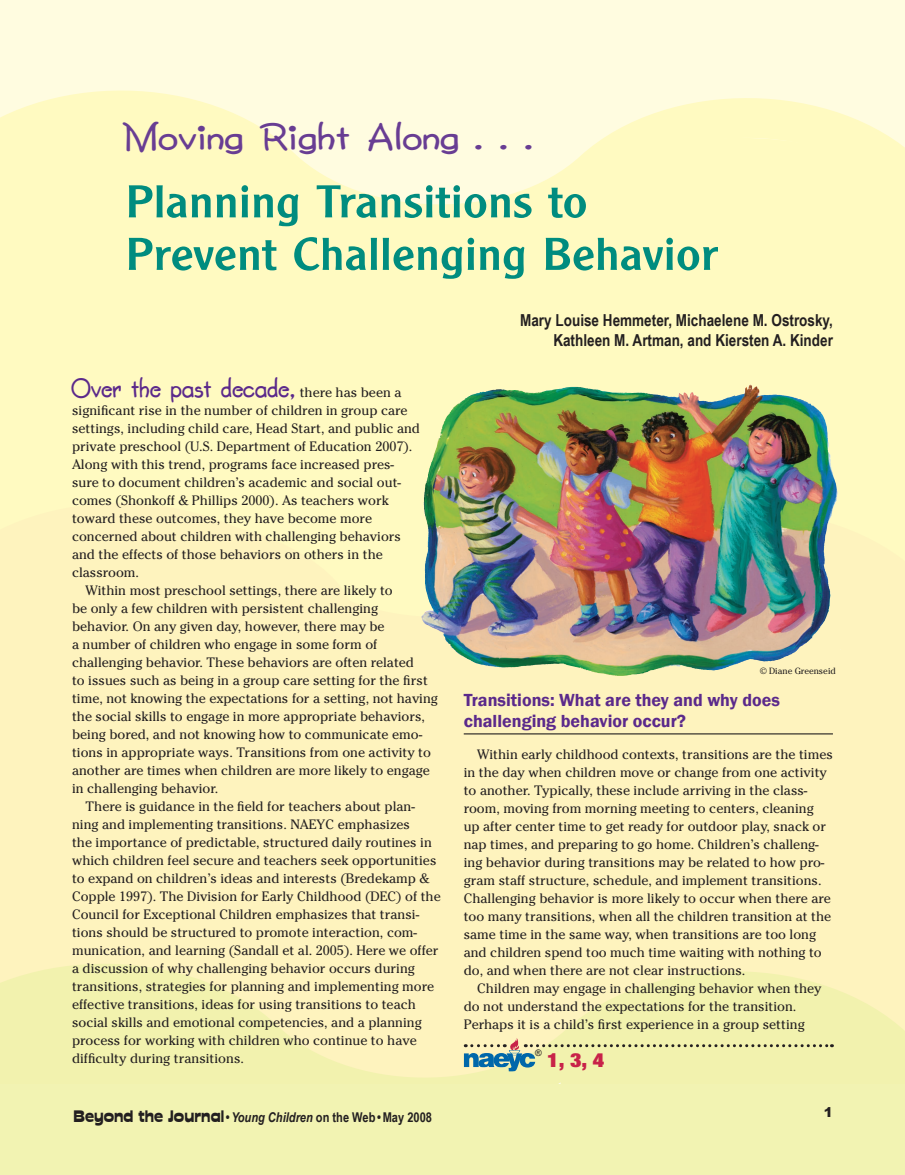
<style>
.page{position:relative;width:905px;height:1175px;background:#fff}
.page>*{position:absolute;margin:0;border:0;box-sizing:border-box;transform-origin:0 0}
.t1{font:48px/52.5px "Clearface Gothic Regular DTC";color:#008c7f;scale:1.15 1}
.t2{font:37.2px "Second Grader";letter-spacing:.025em;color:#683d93;scale:1.25 1}
.t3{font:27px "Second Grader";letter-spacing:.025em;color:#5b298b}
.t4{font:20.4px "Sans Extra Black Condensed DTC";color:#c82249;scale:1.14 1}
.t5{font:600 18px/21px "Franklin Gothic";color:#5b298b}
.t6{font:700 16.5px/19.5px "Arial Narrow";color:#231f20;text-align:right}
.t7{font:13.5px/18px "Cheltenham";color:#231f20}
.t8{font:700 13.5px "Arial Narrow";color:#231f20}
.t9{font:9px "Cheltenham";color:#231f20}
.t10{font:9px "Arial";color:#231f20}
.s1{font-family:"Cheltenham";font-size:13.5px;color:#231f20}
.s2{font-family:"Cuckoo";font-weight:400;font-size:16.5px}
.s3{font-style:italic}
</style>
<div class="page">
<div style="left:0;top:0;width:904px;height:229px;background:#fffce0"></div>
<div style="left:0;top:639px;width:904px;height:403px;background:#fef3be"></div>
<svg style="left:0;top:313px;width:904px;height:142px;background:#e6e3a9"></svg>
<div style="left:857px;top:422px;width:47px;height:33px;background:#fffac1"></div>
<img style="left:237px;top:420px;width:408px;height:210px;border-radius:50%">
<img style="left:0;top:455px;width:904px;height:213px">
<svg style="left:0;top:90px;width:891px;height:223px"></svg>
<div style="left:535px;top:138px;width:369px;height:210px;background:#fffac1"></div>
<div style="left:0;top:121px;width:340px;height:210px;background:#fffac1"></div>
<div style="left:0;top:515px;width:359px;height:153px;background:#fef3be"></div>
<img style="left:535px;top:520px;width:369px;height:156px">
<svg style="left:0;top:964px;width:904px;height:120px"></svg>
<div style="left:0;top:1084px;width:904px;height:90px;background:#f2f3b2"></div>
<svg style="left:464px;top:1037px;width:368px;height:34px;background:#dde1aa"></svg>
<hr style="left:464px;top:733px;width:368px;height:1px;background:#231f20">
<img style="left:523px;top:384px;width:226px;height:18px">
<h2 class="t2" style="left:124px;top:116px;width:329px">Moving Right Along . . .</h2>
<h1 class="t1" style="left:125px;top:175px;width:517px">Planning Transitions to<br>Prevent Challenging Behavior</h1>
<p class="t6" style="left:520px;top:310px;width:314px">Mary Louise Hemmeter, Michaelene M. Ostrosky,<br>Kathleen M. Artman, and Kiersten A. Kinder</p>
<h3 class="t3" style="left:72px;top:373px;width:331px">Over the past decade, <span class="s1">there has been a</span></h3>
<p class="t7" style="left:72px;top:401px;width:337px">significant rise in the number of children in group care</p>
<p class="t7" style="left:72px;top:419px;width:349px">settings, including child care, Head Start, and public and</p>
<p class="t7" style="left:72px;top:437px;width:342px">private preschool (U.S. Department of Education 2007).</p>
<p class="t7" style="left:72px;top:455px;width:323px">Along with this trend, programs face increased pres-</p>
<p class="t7" style="left:72px;top:473px;width:330px">sure to document children’s academic and social out-</p>
<p class="t7" style="left:72px;top:491px;width:318px">comes (Shonkoff &amp; Phillips 2000). As teachers work</p>
<p class="t7" style="left:72px;top:509px;width:301px">toward these outcomes, they have become more</p>
<p class="t7" style="left:72px;top:527px;width:330px">concerned about children with challenging behaviors</p>
<p class="t7" style="left:72px;top:545px;width:312px">and the effects of those behaviors on others in the</p>
<p class="t7" style="left:72px;top:563px;width:69px">classroom.</p>
<p class="t7" style="left:86px;top:581px;width:309px">Within most preschool settings, there are likely to</p>
<p class="t7" style="left:72px;top:599px;width:307px">be only a few children with persistent challenging</p>
<p class="t7" style="left:72px;top:617px;width:314px">behavior. On any given day, however, there may be</p>
<p class="t7" style="left:72px;top:635px;width:307px">a number of children who engage in some form of</p>
<p class="t7" style="left:72px;top:653px;width:343px">challenging behavior. These behaviors are often related</p>
<p class="t7" style="left:72px;top:671px;width:357px">to issues such as being in a group care setting for the first</p>
<p class="t7" style="left:72px;top:689px;width:367px">time, not knowing the expectations for a setting, not having</p>
<p class="t7" style="left:72px;top:707px;width:354px">the social skills to engage in more appropriate behaviors,</p>
<p class="t7" style="left:72px;top:725px;width:352px">being bored, and not knowing how to communicate emo-</p>
<p class="t7" style="left:72px;top:743px;width:360px">tions in appropriate ways. Transitions from one activity to</p>
<p class="t7" style="left:72px;top:761px;width:359px">another are times when children are more likely to engage</p>
<p class="t7" style="left:72px;top:779px;width:148px">in challenging behavior.</p>
<p class="t7" style="left:86px;top:797px;width:331px">There is guidance in the field for teachers about plan-</p>
<p class="t7" style="left:72px;top:815px;width:339px">ning and implementing transitions. NAEYC emphasizes</p>
<p class="t7" style="left:72px;top:833px;width:361px">the importance of predictable, structured daily routines in</p>
<p class="t7" style="left:72px;top:851px;width:366px">which children feel secure and teachers seek opportunities</p>
<p class="t7" style="left:72px;top:869px;width:358px">to expand on children’s ideas and interests (Bredekamp &amp;</p>
<p class="t7" style="left:72px;top:887px;width:370px">Copple 1997). The Division for Early Childhood (DEC) of the</p>
<p class="t7" style="left:72px;top:905px;width:349px">Council for Exceptional Children emphasizes that transi-</p>
<p class="t7" style="left:72px;top:923px;width:346px">tions should be structured to promote interaction, com-</p>
<p class="t7" style="left:72px;top:941px;width:368px">munication, and learning (Sandall et al. 2005). Here we offer</p>
<p class="t7" style="left:72px;top:959px;width:344px">a discussion of why challenging behavior occurs during</p>
<p class="t7" style="left:72px;top:977px;width:363px">transitions, strategies for planning and implementing more</p>
<p class="t7" style="left:72px;top:995px;width:345px">effective transitions, ideas for using transitions to teach</p>
<p class="t7" style="left:72px;top:1013px;width:351px">social skills and emotional competencies, and a planning</p>
<p class="t7" style="left:72px;top:1031px;width:346px">process for working with children who continue to have</p>
<p class="t7" style="left:72px;top:1049px;width:173px">difficulty during transitions.</p>
<p class="t8" style="left:74px;top:1107px;width:360px"><span class="s2">Beyond the Journal</span> • <span class="s3">Young Children</span> on the Web • May 2008</p>
<p class="t9" style="left:760px;top:665px;width:77px">© Diane Greenseid</p>
<h3 class="t5" style="left:464px;top:690px;width:318px">Transitions: What are they and why does challenging behavior occur?</h3>
<p class="t7" style="left:464px;top:745px;width:370px;text-indent:14px">Within early childhood contexts, transitions are the times in the day when children move or change from one activity to another. Typically, these include arriving in the class&shy;room, moving from morning meeting to centers, cleaning up after center time to get ready for outdoor play, snack or nap times, and preparing to go home. Children’s challeng&shy;ing behavior during transitions may be related to how pro&shy;gram staff structure, schedule, and implement transitions.<br>Challenging behavior is more likely to occur when there are too many transitions, when all the children transition at the same time in the same way, when transitions are too long and children spend too much time waiting with nothing to do, and when there are not clear instructions.</p>
<p class="t7" style="left:464px;top:979px;width:359px;text-indent:14px">Children may engage in challenging behavior when they do not understand the expectations for the transition.<br>Perhaps it is a child’s first experience in a group setting</p>
<p class="t10" style="left:535px;top:1046px;width:8px">®</p>
<h3 class="t4" style="left:547px;top:1047px;width:51px">1, 3, 4</h3>
</div>
